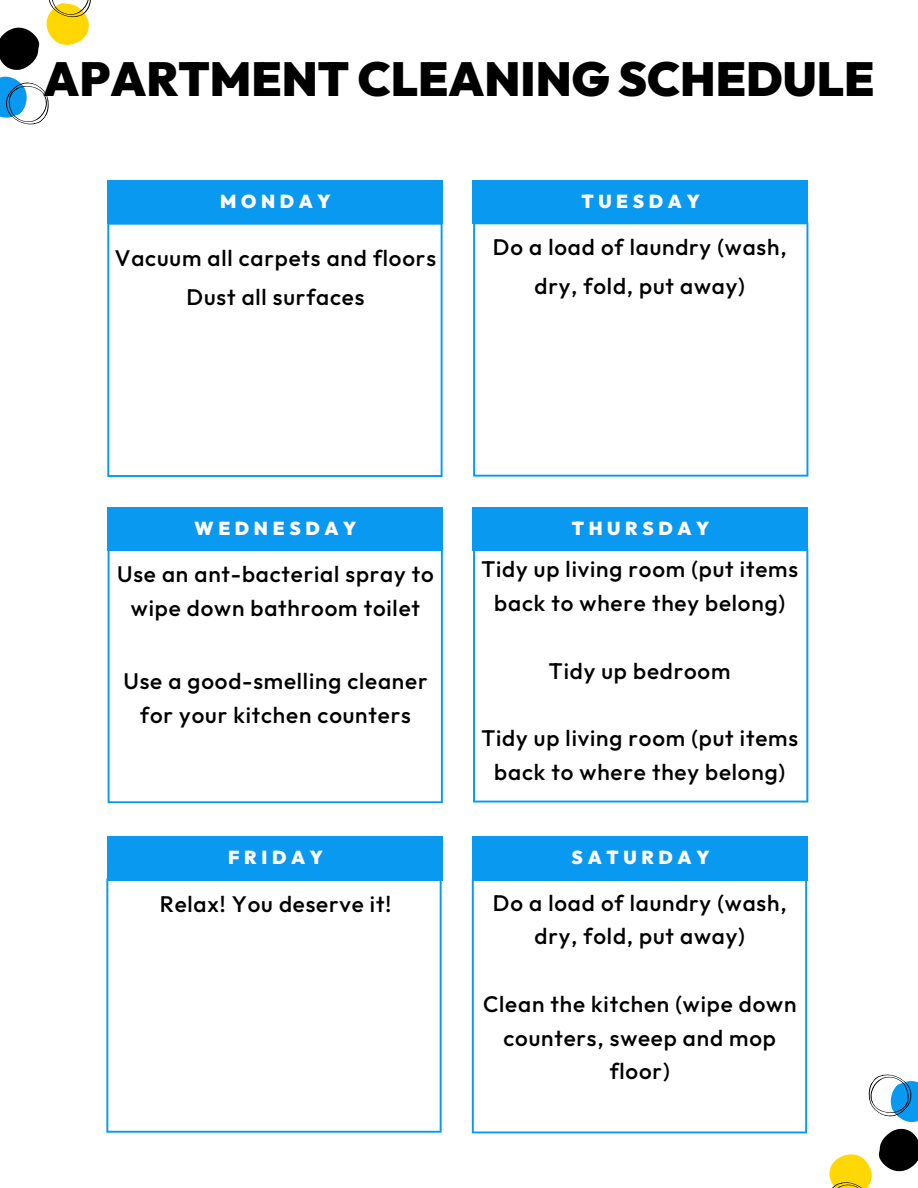
<style>
.page{position:relative;width:918px;height:1188px;background:#fff}
.page>*{position:absolute;margin:0;border:0;box-sizing:border-box;transform-origin:0 0}
.t1{font:900 47.55px "Outfit";color:#000}
.t2{font:500 22.5px/33.8px "Outfit";letter-spacing:.035em;color:#000;text-align:center}
.t3{font:900 18.6px "Outfit";letter-spacing:.25em;color:#fffcf9}
</style>
<div class="page">
<svg style="left:473px;top:224px;width:335px;height:253px"></svg>
<div style="left:472px;top:180px;width:336px;height:44px;background:#0999f0"></div>
<svg style="left:107px;top:224px;width:336px;height:253px"></svg>
<div style="left:107px;top:180px;width:336px;height:44px;background:#0999f0"></div>
<svg style="left:473px;top:551px;width:335px;height:252px"></svg>
<div style="left:473px;top:507px;width:335px;height:44px;background:#0999f0"></div>
<svg style="left:108px;top:551px;width:335px;height:252px"></svg>
<div style="left:107px;top:507px;width:336px;height:44px;background:#0999f0"></div>
<svg style="left:472px;top:880px;width:335px;height:253px"></svg>
<div style="left:472px;top:836px;width:336px;height:44px;background:#0999f0"></div>
<svg style="left:106px;top:878px;width:336px;height:255px"></svg>
<div style="left:107px;top:836px;width:335px;height:44px;background:#0999f0"></div>
<svg style="left:0;top:0;width:91px;height:125px"></svg>
<svg style="left:829px;top:1074px;width:89px;height:114px"></svg>
<h1 class="t1" style="left:44px;top:48px;width:832px">APARTMENT CLEANING SCHEDULE</h1>
<p class="t3" style="left:220px;top:189px;width:112px">MONDAY</p>
<p class="t3" style="left:581px;top:189px;width:120px">TUESDAY</p>
<p class="t2" style="left:115px;top:238px;width:323px;line-height:39.3px">Vacuum all carpets and floors<br>Dust all surfaces</p>
<p class="t2" style="left:493px;top:227px;width:295px;line-height:39.3px">Do a load of laundry (wash, dry, fold, put away)</p>
<p class="t3" style="left:195px;top:516px;width:163px">WEDNESDAY</p>
<p class="t3" style="left:572px;top:516px;width:139px">THURSDAY</p>
<p class="t2" style="left:117px;top:557px;width:318px">Use an ant-bacterial spray to wipe down bathroom toilet</p>
<p class="t2" style="left:123px;top:664px;width:306px">Use a good-smelling cleaner for your kitchen counters</p>
<p class="t2" style="left:481px;top:552px;width:318px">Tidy up living room (put items back to where they belong)</p>
<p class="t2" style="left:549px;top:653px;width:183px">Tidy up bedroom</p>
<p class="t2" style="left:481px;top:721px;width:318px">Tidy up living room (put items back to where they belong)</p>
<p class="t3" style="left:228px;top:845px;width:96px">FRIDAY</p>
<p class="t3" style="left:572px;top:845px;width:139px">SATURDAY</p>
<p class="t2" style="left:160px;top:887px;width:233px">Relax! You deserve it!</p>
<p class="t2" style="left:493px;top:885px;width:295px">Do a load of laundry (wash, dry, fold, put away)</p>
<p class="t2" style="left:483px;top:987px;width:315px">Clean the kitchen (wipe down counters, sweep and mop floor)</p>
</div>
